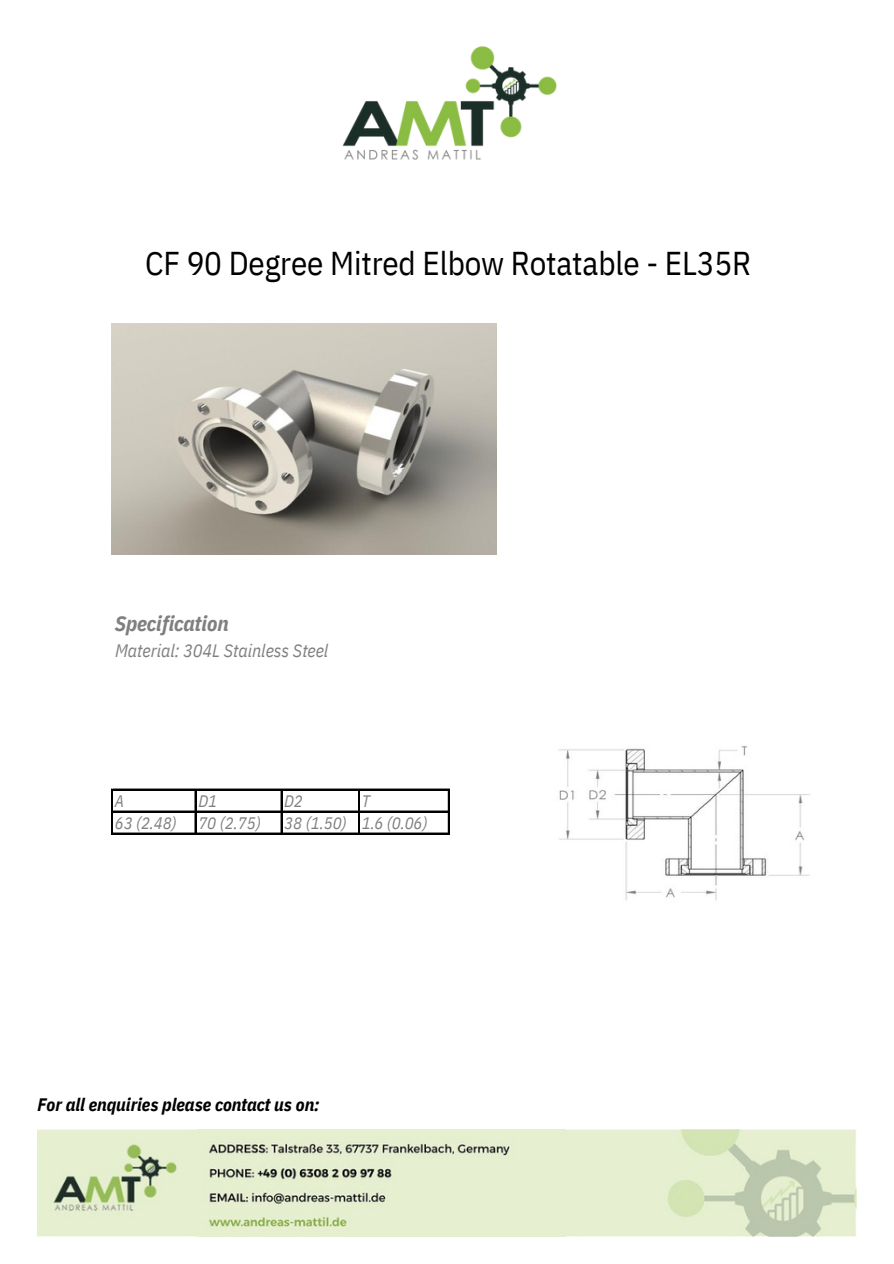
<style>
.page{position:relative;width:894px;height:1264px;background:#fff}
.page>*{position:absolute;margin:0;border:0;box-sizing:border-box;transform-origin:0 0}
.t1{font:33px "IBM Plex Sans Cond";letter-spacing:-.005em;color:#000}
.t2{font:italic 700 21px "IBM Plex Sans Cond";letter-spacing:-.005em;color:#7f7f7f}
.t3{font:italic 700 18px "IBM Plex Sans Cond";letter-spacing:-.005em;color:#000}
.t4{font:italic 18px "IBM Plex Sans Cond";letter-spacing:-.005em;color:#7f7f7f}
.t5{font:italic 16.5px/21.3px "IBM Plex Sans Cond";color:#7f7f7f}
</style>
<div class="page">
<hr style="left:111px;top:789px;width:2px;height:45px;background:#000">
<hr style="left:195px;top:790px;width:1px;height:44px;background:#000">
<hr style="left:281px;top:790px;width:1px;height:44px;background:#000">
<hr style="left:358px;top:790px;width:2px;height:44px;background:#000">
<hr style="left:448px;top:790px;width:1px;height:44px;background:#000">
<hr style="left:113px;top:788px;width:336px;height:1px;background:#000">
<hr style="left:113px;top:789px;width:336px;height:1px;background:#000">
<hr style="left:113px;top:810px;width:336px;height:1px;background:#000">
<hr style="left:113px;top:811px;width:336px;height:1px;background:#000">
<hr style="left:113px;top:832px;width:336px;height:1px;background:#000">
<hr style="left:113px;top:833px;width:336px;height:1px;background:#000">
<img style="left:559px;top:745px;width:251px;height:155px">
<img style="left:111px;top:323px;width:385px;height:231px">
<img style="left:38px;top:1129px;width:817px;height:107px">
<img style="left:343px;top:46px;width:214px;height:114px">
<h3 class="t1" style="left:145px;top:241px;width:607px">CF 90 Degree Mitred Elbow Rotatable - EL35R</h3>
<p class="t2" style="left:115px;top:609px;width:115px">Specification</p>
<p class="t4" style="left:115px;top:638px;width:215px">Material: 304L Stainless Steel</p>
<p class="t5" style="left:115px;top:790px;width:63px">A<br>63 (2.48)</p>
<p class="t5" style="left:198px;top:790px;width:64px">D1<br>70 (2.75)</p>
<h2 class="t5" style="left:284px;top:790px;width:64px">D2<br>38 (1.50)</h2>
<h2 class="t5" style="left:362px;top:790px;width:67px">T<br>1.6 (0.06)</h2>
<h2 class="t3" style="left:38px;top:1092px;width:283px">For all enquiries please contact us on:</h2>
</div>
